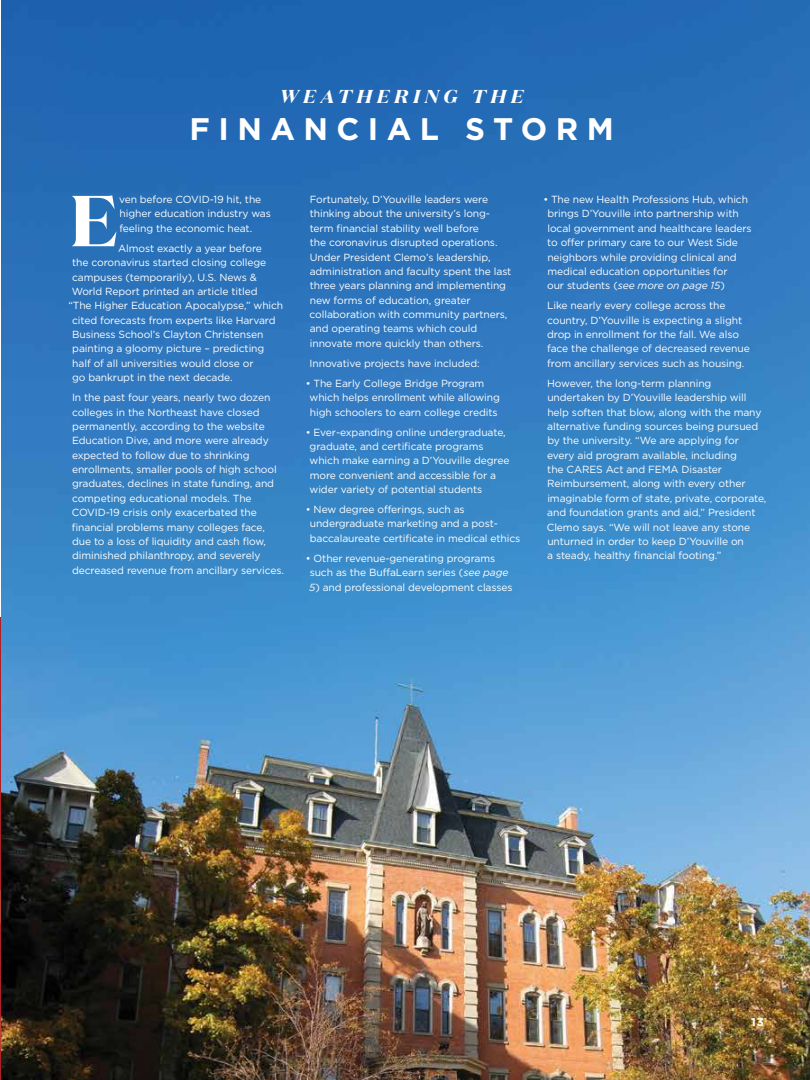
<style>
.page{position:relative;width:810px;height:1080px;background:#fff}
.page>*{position:absolute;margin:0;border:0;box-sizing:border-box;transform-origin:0 0}
.t1{font:700 71.88px "Domaine Display";color:#fff}
.t2{font:700 31.12px "Gotham";letter-spacing:.27em;color:#fff}
.t3{font:italic 700 18.62px "Domaine Display";letter-spacing:.27em;color:#fff}
.t4{font:700 11.25px "Gotham";color:#fff}
.t5{font:10.25px/14.4px "Gotham";letter-spacing:-.01em;color:#fff}
.s1{font-style:italic}
</style>
<div class="page">
<img style="left:0;top:618px;width:1px;height:462px">
<img style="left:1px;top:0;width:809px;height:1080px">
<h3 class="t3" style="left:280px;top:84px;width:245px">WEATHERING THE</h3>
<h2 class="t2" style="left:190px;top:111px;width:426px">FINANCIAL STORM</h2>
<h1 class="t1" style="left:70px;top:174px;width:49px">E</h1>
<p class="t5" style="left:119px;top:192px;width:153px">ven before COVID-19 hit, the higher education industry was feeling the economic heat.</p>
<p class="t5" style="left:118px;top:241px;width:145px">Almost exactly a year before</p>
<p class="t5" style="left:72px;top:255px;width:196px">the coronavirus started closing college</p>
<p class="t5" style="left:72px;top:270px;width:186px">campuses (temporarily), U.S. News &amp;</p>
<p class="t5" style="left:72px;top:284px;width:187px">World Report printed an article titled</p>
<p class="t5" style="left:68px;top:298px;width:216px">“The Higher Education Apocalypse,” which</p>
<p class="t5" style="left:72px;top:313px;width:205px">cited forecasts from experts like Harvard</p>
<p class="t5" style="left:72px;top:327px;width:193px">Business School’s Clayton Christensen</p>
<p class="t5" style="left:72px;top:341px;width:194px">painting a gloomy picture – predicting</p>
<p class="t5" style="left:72px;top:356px;width:183px">half of all universities would close or</p>
<p class="t5" style="left:72px;top:370px;width:162px">go bankrupt in the next decade.</p>
<p class="t5" style="left:72px;top:390px;width:214px">In the past four years, nearly two dozen colleges in the Northeast have closed permanently, according to the website Education Dive, and more were already expected to follow due to shrinking enrollments, smaller pools of high school graduates, declines in state funding, and competing educational models. The COVID-19 crisis only exacerbated the financial problems many colleges face, due to a loss of liquidity and cash flow, diminished philanthropy, and severely decreased revenue from ancillary services.</p>
<p class="t5" style="left:310px;top:192px;width:203px">Fortunately, D’Youville leaders were thinking about the university’s long&shy;term financial stability well before<br>the coronavirus disrupted operations.<br>Under President Clemo’s leadership, administration and faculty spent the last three years planning and implementing new forms of education, greater collaboration with community partners, and operating teams which could innovate more quickly than others.</p>
<p class="t5" style="left:310px;top:356px;width:172px">Innovative projects have included:</p>
<p class="t5" style="left:310px;top:376px;width:192px;text-indent:-4px">• The Early College Bridge Program which helps enrollment while allowing high schoolers to earn college credits</p>
<p class="t5" style="left:310px;top:425px;width:201px;text-indent:-4px">• Ever-expanding online undergraduate, graduate, and certificate programs which make earning a D’Youville degree more convenient and accessible for a wider variety of potential students</p>
<p class="t5" style="left:310px;top:502px;width:212px;text-indent:-4px">• New degree offerings, such as undergraduate marketing and a post&shy;baccalaureate certificate in medical ethics</p>
<p class="t5" style="left:310px;top:551px;width:200px;text-indent:-4px">• Other revenue-generating programs such as the BuffaLearn series (<span class="s1">see page</span></p>
<p class="t5" style="left:309px;top:580px;width:205px"><span class="s1">5</span>) and professional development classes</p>
<p class="t5" style="left:547px;top:192px;width:206px;text-indent:-4px">• The new Health Professions Hub, which brings D’Youville into partnership with local government and healthcare leaders to offer primary care to our West Side neighbors while providing clinical and medical education opportunities for<br>our students (<span class="s1">see more on page 15</span>)</p>
<p class="t5" style="left:547px;top:298px;width:204px">Like nearly every college across the country, D’Youville is expecting a slight drop in enrollment for the fall. We also face the challenge of decreased revenue from ancillary services such as housing.</p>
<p class="t5" style="left:547px;top:376px;width:221px">However, the long-term planning undertaken by D’Youville leadership will help soften that blow, along with the many alternative funding sources being pursued by the university. “We are applying for every aid program available, including<br>the CARES Act and FEMA Disaster Reimbursement, along with every other imaginable form of state, private, corporate, and foundation grants and aid,” President Clemo says. “We will not leave any stone unturned in order to keep D’Youville on<br>a steady, healthy financial footing.”</p>
<p class="t4" style="left:751px;top:1016px;width:14px">13</p>
</div>
